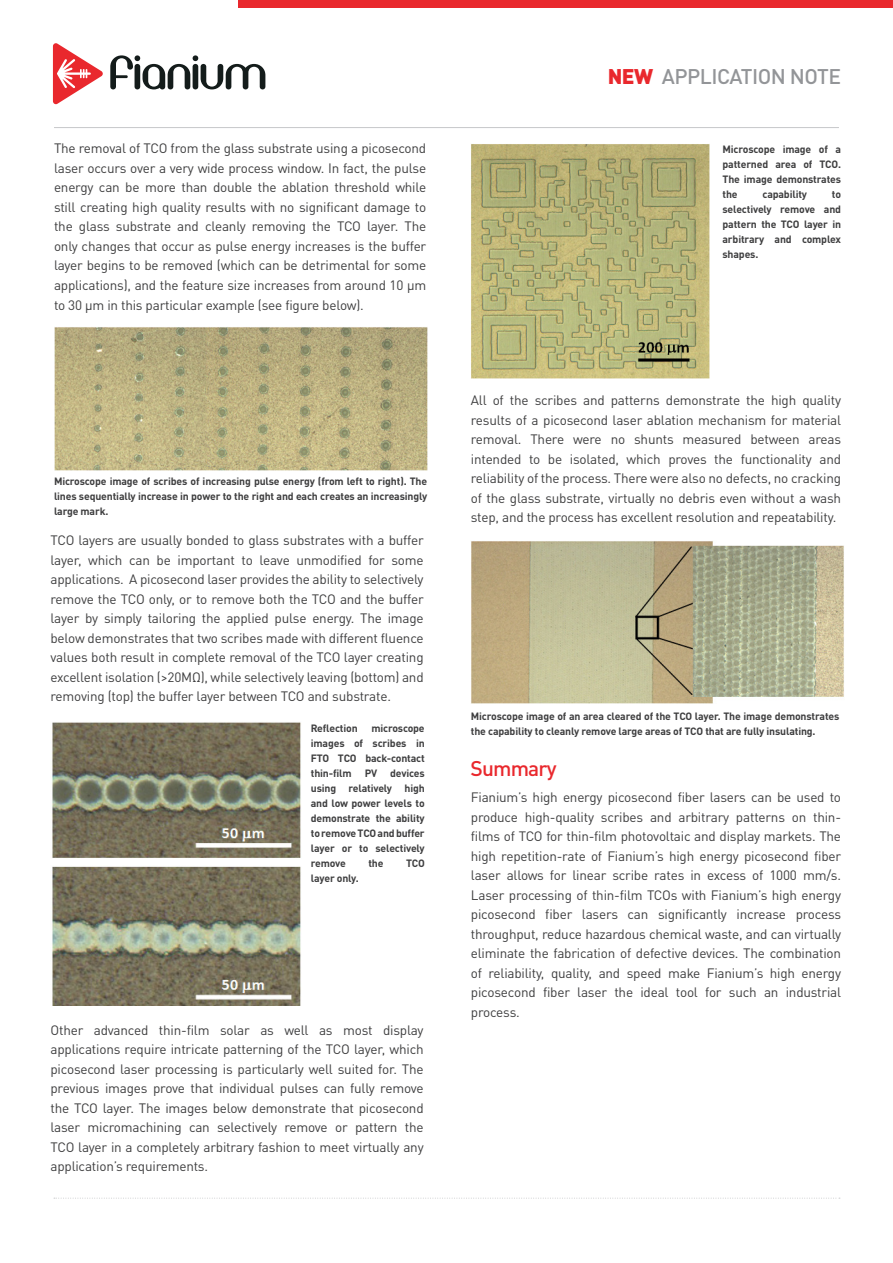
<style>
.page{position:relative;width:893px;height:1263px;background:#fff}
.page>*{position:absolute;margin:0;border:0;box-sizing:border-box;transform-origin:0 0}
.t1{font:500 21px "DIN Pro";letter-spacing:-.025em;color:#939598}
.t2{font:500 21px "DIN Pro";letter-spacing:-.04em;color:#e9282d}
.t3{font:13.5px/19.5px "DIN Pro";letter-spacing:-.015em;color:#3e3e3f;text-align:justify}
.t4{font:700 10.5px/15px "DIN Pro";letter-spacing:-.015em;color:#3e3e3f;text-align:justify}
.s1{font-weight:900;color:#e9282d}
</style>
<div class="page">
<img style="left:54px;top:327px;width:374px;height:144px">
<img style="left:52px;top:722px;width:249px;height:283px">
<img style="left:471px;top:144px;width:239px;height:234px">
<img style="left:471px;top:541px;width:373px;height:162px">
<div style="left:238px;top:0;width:655px;height:8px;background:#e9282d"></div>
<svg style="left:53px;top:43px;width:50px;height:61px"></svg>
<svg style="left:110px;top:55px;width:155px;height:34px"></svg>
<hr style="left:54px;top:127px;width:785px;height:1px;background:#c7c8ca">
<svg style="left:54px;top:1198px;width:786px;height:1px"></svg>
<p class="t3" style="left:54px;top:138px;width:374px">The removal of TCO from the glass substrate using a picosecond laser occurs over a very wide process window. In fact, the pulse energy can be more than double the ablation threshold while still creating high quality results with no significant damage to the glass substrate and cleanly removing the TCO layer. The only changes that occur as pulse energy increases is the buffer layer begins to be removed (which can be detrimental for some applications), and the feature size increases from around 10 µm to 30 µm in this particular example (see figure below).</p>
<p class="t4" style="left:54px;top:473px;width:375px">Microscope image of scribes of increasing pulse energy (from left to right). The lines sequentially increase in power to the right and each creates an increasingly large mark.</p>
<p class="t3" style="left:50px;top:529px;width:375px">TCO layers are usually bonded to glass substrates with a buffer layer, which can be important to leave unmodified for some applications. A picosecond laser provides the ability to selectively remove the TCO only, or to remove both the TCO and the buffer layer by simply tailoring the applied pulse energy. The image below demonstrates that two scribes made with different fluence values both result in complete removal of the TCO layer creating excellent isolation (&gt;20MΩ), while selectively leaving (bottom) and removing (top) the buffer layer between TCO and substrate.</p>
<p class="t4" style="left:311px;top:720px;width:48px">Reflection</p>
<p class="t4" style="left:311px;top:720px;width:115px;text-indent:61px">microscope images of scribes in FTO TCO back-contact thin-film PV devices using relatively high and low power levels to demonstrate the ability to remove TCO and buffer layer or to selectively remove</p>
<p class="t4" style="left:368px;top:855px;width:17px">the</p>
<p class="t4" style="left:406px;top:855px;width:20px">TCO</p>
<p class="t4" style="left:311px;top:870px;width:49px">layer only.</p>
<p class="t3" style="left:50px;top:1019px;width:375px">Other advanced thin-film solar as well as most display applications require intricate patterning of the TCO layer, which picosecond laser processing is particularly well suited for. The previous images prove that individual pulses can fully remove the TCO layer. The images below demonstrate that picosecond laser micromachining can selectively remove or pattern the TCO layer in a completely arbitrary fashion to meet virtually any application’s requirements.</p>
<h1 class="t1" style="left:608px;top:59px;width:235px"><span class="s1">NEW</span> APPLICATION NOTE</h1>
<p class="t4" style="left:722px;top:141px;width:120px">Microscope image of a patterned area of TCO.<br>The image demonstrates the</p>
<p class="t4" style="left:762px;top:186px;width:46px">capability</p>
<p class="t4" style="left:722px;top:186px;width:120px;text-indent:109px">to selectively remove and pattern the TCO layer in arbitrary and complex shapes.</p>
<p class="t3" style="left:471px;top:389px;width:372px">All of the scribes and patterns demonstrate the high quality results of a picosecond laser ablation mechanism for material removal. There were no shunts measured between areas intended to be isolated, which proves the functionality and reliability of the process. There were also no defects, no cracking of the glass substrate, virtually no debris even without a wash step, and the process has excellent resolution and repeatability.</p>
<p class="t4" style="left:471px;top:707px;width:370px">Microscope image of an area cleared of the TCO layer. The image demonstrates the capability to cleanly remove large areas of TCO that are fully insulating.</p>
<p class="t2" style="left:470px;top:751px;width:88px">Summary</p>
<p class="t3" style="left:471px;top:786px;width:372px">Fianium’s high energy picosecond fiber lasers can be used to produce high-quality scribes and arbitrary patterns on thin&shy;films of TCO for thin-film photovoltaic and display markets. The high repetition-rate of Fianium’s high energy picosecond fiber laser allows for linear scribe rates in excess of 1000 mm/s.<br>Laser processing of thin-film TCOs with Fianium’s high energy picosecond fiber lasers can significantly increase process throughput, reduce hazardous chemical waste, and can virtually eliminate the fabrication of defective devices. The combination of reliability, quality, and speed make Fianium’s high energy picosecond fiber laser the ideal tool for such an industrial process.</p>
</div>
